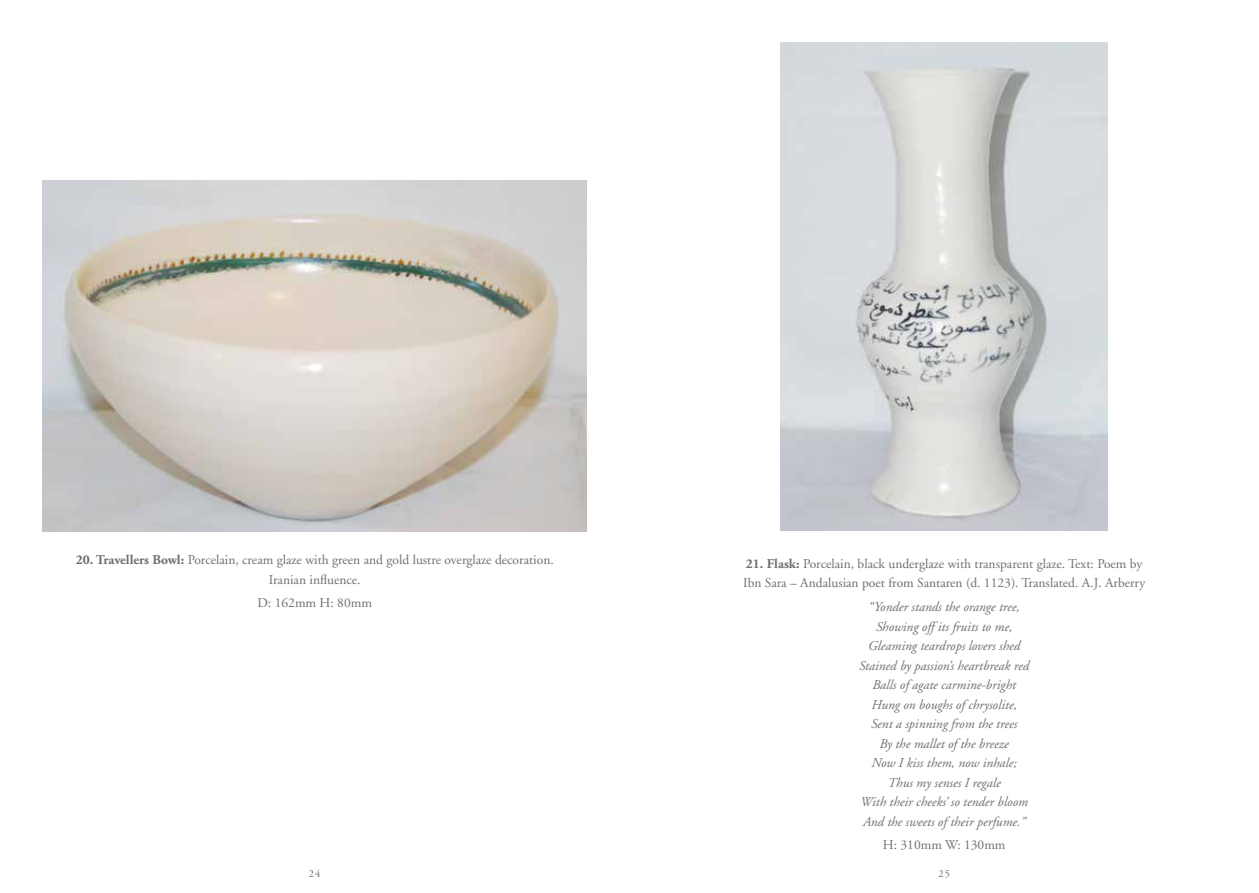
<style>
.page{position:relative;width:1259px;height:893px;background:#fff}
.page>*{position:absolute;margin:0;border:0;box-sizing:border-box;transform-origin:0 0}
.t1{font:italic 13.5px/19.5px "Adobe Garamond";color:#706f6f;text-align:center}
.t2{font:13.5px/19.5px "Adobe Garamond";color:#706f6f;text-align:center}
.t3{font:10.5px "Adobe Garamond";color:#706f6f}
.s1{font-weight:700}
</style>
<div class="page">
<img style="left:43px;top:180px;width:544px;height:351px">
<img style="left:780px;top:43px;width:327px;height:487px">
<p class="t2" style="left:76px;top:550px;width:479px"><span class="s1">20. Travellers Bowl:</span> Porcelain, cream glaze with green and gold lustre overglaze decoration.<br>Iranian influence.</p>
<p class="t2" style="left:257px;top:594px;width:116px">D: 162mm H: 80mm</p>
<p class="t2" style="left:743px;top:554px;width:403px;text-align:left"><span class="s1">21. Flask:</span> Porcelain, black underglaze with transparent glaze. Text: Poem by<br>Ibn Sara – Andalusian poet from Santaren (d. 1123). Translated. A.J. Arberry</p>
<p class="t1" style="left:859px;top:598px;width:171px">“Yonder stands the orange tree,<br>Showing off its fruits to me,<br>Gleaming teardrops lovers shed<br>Stained by passion’s heartbreak red<br>Balls of agate carmine-bright<br>Hung on boughs of chrysolite,<br>Sent a spinning from the trees<br>By the mallet of the breeze<br>Now I kiss them, now inhale;<br>Thus my senses I regale<br>With their cheeks’ so tender bloom<br>And the sweets of their perfume.”</p>
<p class="t2" style="left:883px;top:836px;width:124px">H: 310mm W: 130mm</p>
<p class="t3" style="left:309px;top:868px;width:13px">24</p>
<p class="t3" style="left:938px;top:868px;width:13px">25</p>
</div>
